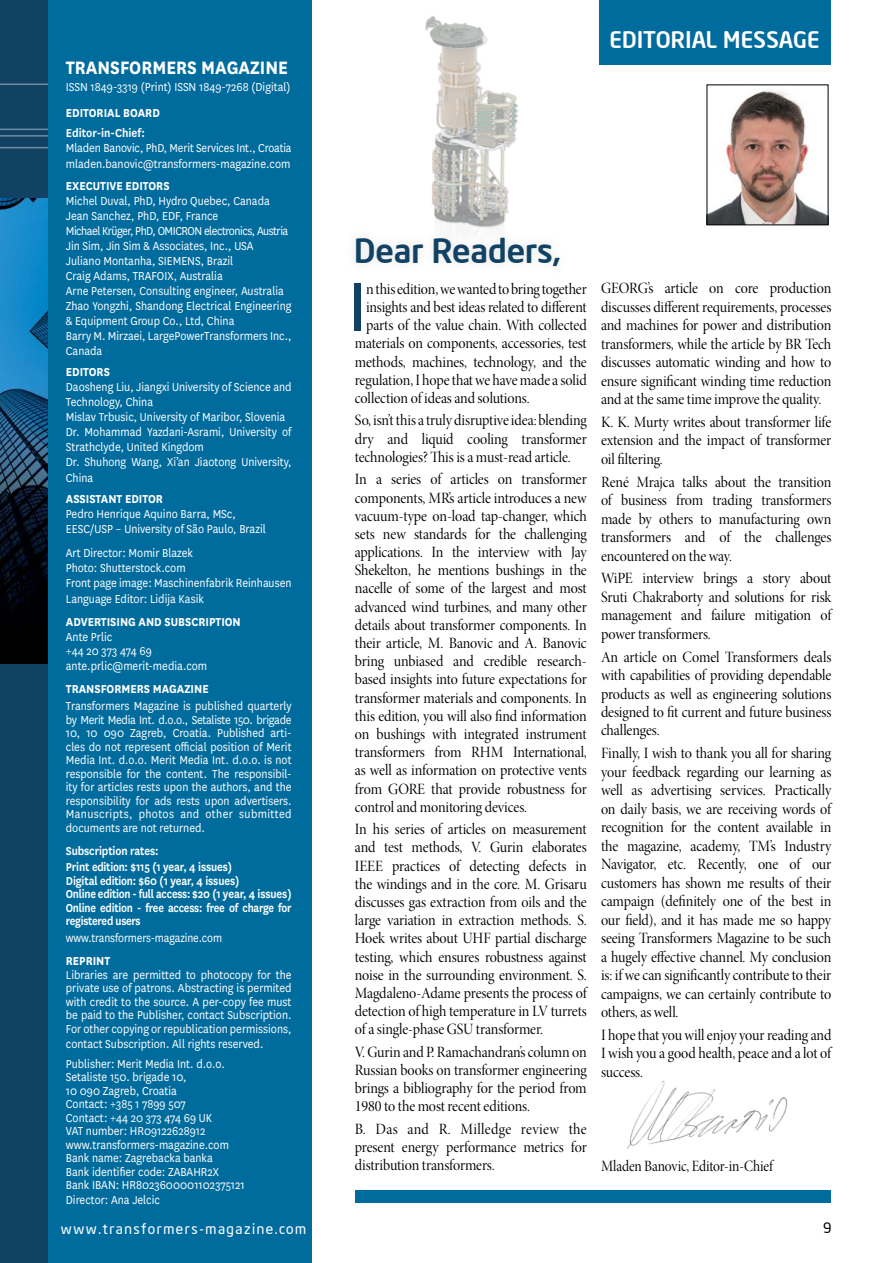
<style>
.page{position:relative;width:893px;height:1263px;background:#fff}
.page>*{position:absolute;margin:0;border:0;box-sizing:border-box;transform-origin:0 0}
.t1{font:66.45px "Roboto";color:#124263;scale:.94 1}
.t2{font:500 33px "Neo Sans Intel";color:#124263}
.t3{font:500 22.5px "Neo Sans Intel";letter-spacing:.01em;color:#fff}
.t4{font:700 21px "National";color:#fff;scale:.9 1}
.t5{font:15.75px/18.1px "Minion Pro Disp";letter-spacing:-.01em;color:#000;text-align:justify;scale:.94 1}
.t6{font:15.75px "Minion Pro Disp";letter-spacing:-.01em;color:#000;scale:.9 1}
.t7{font:14.25px "Neo Sans Intel";letter-spacing:.11em;color:#fff}
.t8{font:14.25px "Neo Sans Intel";color:#000}
.t9{font:13.5px/13.5px "National";color:#fff;scale:.9 1}
.t10{font:600 13.5px/13.5px "National";letter-spacing:-.02em;color:#fff;scale:.88 1}
.t11{font:700 13.5px "National";color:#fff;scale:.9 1}
.t12{font:13.5px "National";color:#fff;scale:.88 1}
.t13{font:600 13.5px "National";color:#fff;scale:.9 1}
</style>
<div class="page">
<div style="left:0;top:0;width:56px;height:1263px;background:#124263"></div>
<hr style="left:0;top:135px;width:56px;height:2px;background:#fff">
<hr style="left:0;top:129px;width:56px;height:1px;background:#fff">
<hr style="left:0;top:84px;width:56px;height:1px;background:#fff">
<hr style="left:0;top:147px;width:56px;height:1px;background:#fff">
<img style="left:0;top:198px;width:48px;height:466px">
<img style="left:425px;top:16px;width:93px;height:213px">
<div style="left:48px;top:0;width:263px;height:1263px;background:#006c9e"></div>
<img style="left:708px;top:88px;width:119px;height:135px">
<div style="left:355px;top:1190px;width:475px;height:13px;background:#006c9e"></div>
<div style="left:347px;top:229px;width:221px;height:45px;background:#f9f9f9"></div>
<div style="left:599px;top:0;width:231px;height:65px;background:#006c9e"></div>
<img style="left:627px;top:1080px;width:161px;height:69px">
<h3 class="t4" style="left:66px;top:53px;width:248px">TRANSFORMERS MAGAZINE</h3>
<p class="t9" style="left:66px;top:80px;width:251px">ISSN 1849-3319 (Print) ISSN 1849-7268 (Digital)</p>
<p class="t11" style="left:66px;top:104px;width:106px">EDITORIAL BOARD</p>
<p class="t13" style="left:66px;top:123px;width:90px">Editor-in-Chief:</p>
<p class="t9" style="left:66px;top:139px;width:252px;line-height:16.5px">Mladen Banovic, PhD, Merit Services Int., Croatia mladen.banovic@transformers-magazine.com</p>
<p class="t11" style="left:66px;top:176px;width:117px">EXECUTIVE EDITORS</p>
<p class="t9" style="left:66px;top:192px;width:252px;line-height:15px">Michel Duval, PhD, Hydro Quebec, Canada Jean Sanchez, PhD, EDF, France<br>Michael Krüger, PhD, OMICRON electronics, Austria Jin Sim, Jin Sim &amp; Associates, Inc., USA Juliano Montanha, SIEMENS, Brazil<br>Craig Adams, TRAFOIX, Australia<br>Arne Petersen, Consulting engineer, Australia Zhao Yongzhi, Shandong Electrical Engineering &amp; Equipment Group Co., Ltd, China<br>Barry M. Mirzaei, LargePowerTransformers Inc., Canada</p>
<p class="t11" style="left:66px;top:362px;width:51px">EDITORS</p>
<p class="t9" style="left:66px;top:379px;width:252px;line-height:15.1px">Daosheng Liu, Jiangxi University of Science and Technology, China<br>Mislav Trbusic, University of Maribor, Slovenia Dr. Mohammad Yazdani-Asrami, University of Strathclyde, United Kingdom<br>Dr. Shuhong Wang, Xi’an Jiaotong University, China</p>
<p class="t11" style="left:66px;top:489px;width:109px">ASSISTANT EDITOR</p>
<p class="t9" style="left:66px;top:506px;width:224px;line-height:15px">Pedro Henrique Aquino Barra, MSc,<br>EESC/USP – University of São Paulo, Brazil</p>
<p class="t9" style="left:66px;top:544px;width:252px;line-height:15px">Art Director: Momir Blazek<br>Photo: Shutterstock.com<br>Front page image: Maschinenfabrik Reinhausen</p>
<p class="t9" style="left:66px;top:591px;width:155px">Language Editor: Lidija Kasik</p>
<p class="t11" style="left:66px;top:612px;width:196px">ADVERTISING AND SUBSCRIPTION</p>
<p class="t9" style="left:66px;top:630px;width:97px">Ante Prlic<br>+44 20 373 474 69</p>
<p class="t9" style="left:66px;top:658px;width:159px">ante.prlic@merit-media.com</p>
<p class="t11" style="left:66px;top:679px;width:160px">TRANSFORMERS MAGAZINE</p>
<p class="t9" style="left:66px;top:699px;width:252px">Transformers Magazine is published quarterly by Merit Media Int. d.o.o., Setaliste 150. brigade 10, 10 090 Zagreb, Croatia. Published arti&shy;cles do not represent official position of Merit Media Int. d.o.o. Merit Media Int. d.o.o. is not responsible for the content. The responsibil&shy;ity for articles rests upon the authors, and the responsibility for ads rests upon advertisers.<br>Manuscripts, photos and other submitted documents are not returned.</p>
<p class="t10" style="left:66px;top:841px;width:190px;line-height:16.5px">Subscription rates:<br>Print edition: $115 (1 year, 4 issues)</p>
<p class="t10" style="left:66px;top:873px;width:258px">Digital edition: $60 (1 year, 4 issues)<br>Online edition - full access: $20 (1 year, 4 issues)<br>Online edition - free access: free of charge for registered users</p>
<p class="t12" style="left:66px;top:929px;width:179px">www.transformers-magazine.com</p>
<p class="t11" style="left:66px;top:952px;width:51px">REPRINT</p>
<p class="t9" style="left:66px;top:967px;width:252px;text-align:justify">Libraries are permitted to photocopy for the private use of patrons. Abstracting is permited with credit to the source. A per-copy fee must be paid to the Publisher, contact Subscription.<br>For other copying or republication permissions,</p>
<p class="t9" style="left:66px;top:1033px;width:221px;line-height:19.8px">contact Subscription. All rights reserved.<br>Publisher: Merit Media Int. d.o.o.</p>
<p class="t9" style="left:66px;top:1070px;width:200px">Setaliste 150. brigade 10,<br>10 090 Zagreb, Croatia<br>Contact: +385 1 7899 507<br>Contact: +44 20 373 474 69 UK<br>VAT number: HR09122628912 www.transformers-magazine.com<br>Bank name: Zagrebacka banka<br>Bank identifier code: ZABAHR2X<br>Bank IBAN: HR8023600001102375121</p>
<p class="t9" style="left:66px;top:1193px;width:106px">Director: Ana Jelcic</p>
<h3 class="t3" style="left:609px;top:26px;width:212px">EDITORIAL MESSAGE</h3>
<h2 class="t2" style="left:354px;top:229px;width:209px">Dear Readers,</h2>
<h1 class="t1" style="left:349px;top:260px;width:20px">I</h1>
<p class="t5" style="left:366px;top:280px;width:236px">n this edition, we wanted to bring together</p>
<p class="t5" style="left:366px;top:298px;width:236px">insights and best ideas related to different</p>
<p class="t5" style="left:366px;top:316px;width:236px">parts of the value chain. With collected</p>
<p class="t5" style="left:355px;top:335px;width:248px">materials on components, accessories, test</p>
<p class="t5" style="left:355px;top:353px;width:248px">methods, machines, technology, and the</p>
<p class="t5" style="left:355px;top:371px;width:248px">regulation, I hope that we have made a solid</p>
<p class="t5" style="left:355px;top:389px;width:188px">collection of ideas and solutions.</p>
<p class="t5" style="left:355px;top:412px;width:248px">So, isn’t this a truly disruptive idea: blending dry and liquid cooling transformer technologies? This is a must-read article.</p>
<p class="t5" style="left:355px;top:470px;width:248px">In a series of articles on transformer components, MR’s article introduces a new vacuum-type on-load tap-changer, which sets new standards for the challenging applications. In the interview with Jay Shekelton, he mentions bushings in the nacelle of some of the largest and most advanced wind turbines, and many other details about transformer components. In their article, M. Banovic and A. Banovic bring unbiased and credible research&shy;based insights into future expectations for transformer materials and components. In this edition, you will also find information on bushings with integrated instrument transformers from RHM International, as well as information on protective vents from GORE that provide robustness for control and monitoring devices.</p>
<p class="t5" style="left:355px;top:820px;width:248px">In his series of articles on measurement and test methods, V. Gurin elaborates IEEE practices of detecting defects in the windings and in the core. M. Grisaru discusses gas extraction from oils and the large variation in extraction methods. S.<br>Hoek writes about UHF partial discharge testing, which ensures robustness against noise in the surrounding environment. S.<br>Magdaleno-Adame presents the process of detection of high temperature in LV turrets of a single-phase GSU transformer.</p>
<p class="t5" style="left:355px;top:1043px;width:248px">V. Gurin and P. Ramachandran’s column on Russian books on transformer engineering brings a bibliography for the period from 1980 to the most recent editions.</p>
<p class="t5" style="left:355px;top:1120px;width:248px">B. Das and R. Milledge review the present energy performance metrics for distribution transformers.</p>
<p class="t5" style="left:601px;top:279px;width:247px">GEORG’s article on core production discusses different requirements, processes and machines for power and distribution transformers, while the article by BR Tech discusses automatic winding and how to ensure significant winding time reduction and at the same time improve the quality.</p>
<p class="t5" style="left:601px;top:413px;width:247px">K. K. Murty writes about transformer life extension and the impact of transformer oil filtering.</p>
<p class="t5" style="left:601px;top:473px;width:247px">René Mrajca talks about the transition of business from trading transformers made by others to manufacturing own transformers and of the challenges encountered on the way.</p>
<p class="t5" style="left:601px;top:569px;width:247px">WiPE interview brings a story about Sruti Chakraborty and solutions for risk management and failure mitigation of power transformers.</p>
<p class="t5" style="left:601px;top:647px;width:247px">An article on Comel Transformers deals with capabilities of providing dependable products as well as engineering solutions designed to fit current and future business challenges.</p>
<p class="t5" style="left:601px;top:744px;width:247px">Finally, I wish to thank you all for sharing your feedback regarding our learning as well as advertising services. Practically on daily basis, we are receiving words of recognition for the content available in the magazine, academy, TM’s Industry Navigator, etc. Recently, one of our customers has shown me results of their campaign (definitely one of the best in our field), and it has made me so happy seeing Transformers Magazine to be such a hugely effective channel. My conclusion is: if we can significantly contribute to their campaigns, we can certainly contribute to others, as well.</p>
<p class="t5" style="left:601px;top:1026px;width:247px">I hope that you will enjoy your reading and I wish you a good health, peace and a lot of success.</p>
<p class="t6" style="left:601px;top:1156px;width:193px">Mladen Banovic, Editor-in-Chief</p>
<p class="t7" style="left:61px;top:1220px;width:247px">www.transformers-magazine.com</p>
<p class="t8" style="left:823px;top:1219px;width:10px">9</p>
</div>
